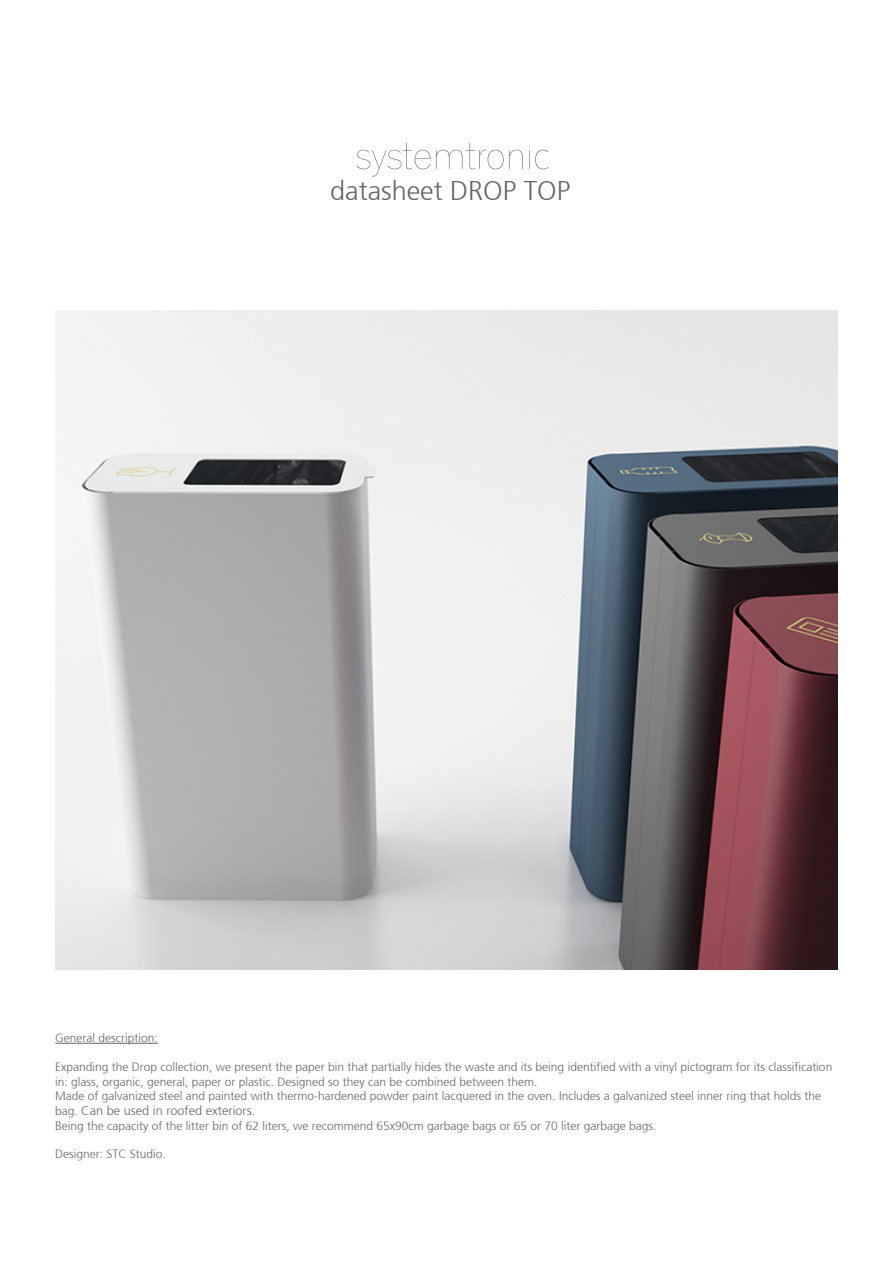
<style>
.page{position:relative;width:893px;height:1263px;background:#fff}
.page>*{position:absolute;margin:0;border:0;box-sizing:border-box;transform-origin:0 0}
.t1{font:300 27px "Frutiger 45";color:#636366}
.texto_descriptivo_de{font:300 12.75px "Frutiger 45";color:#636366}
.texto_descriptivo_de-2{font:300 12px/14.4px "Frutiger 45";color:#636366}
.s1{font-size:12px}
</style>
<div class="page">
<img style="left:55px;top:310px;width:783px;height:659px">
<svg style="left:357px;top:143px;width:166px;height:33px"></svg>
<svg style="left:529px;top:146px;width:19px;height:23px"></svg>
<hr style="left:55px;top:1043px;width:103px;height:1px;background:#636366">
<p class="t1" style="left:330px;top:175px;width:242px">datasheet DROP TOP</p>
<p class="texto_descriptivo_de-2" style="left:55px;top:1031px;width:104px">General description:</p>
<p class="texto_descriptivo_de-2" style="left:55px;top:1060px;width:778px">Expanding the Drop collection, we present the paper bin that partially hides the waste and its being identified with a vinyl pictogram for its classification in: glass, organic, general, paper or plastic. Designed so they can be combined between them.</p>
<p class="texto_descriptivo_de-2" style="left:55px;top:1089px;width:767px">Made of galvanized steel and painted with thermo-hardened powder paint lacquered in the oven. Includes a galvanized steel inner ring that holds the</p>
<p class="texto_descriptivo_de" style="left:55px;top:1104px;width:202px"><span class="s1">bag.</span> Can be used in roofed exteriors.</p>
<p class="texto_descriptivo_de-2" style="left:55px;top:1118px;width:603px">Being the capacity of the litter bin of 62 liters, we recommend 65x90cm garbage bags or 65 or 70 liter garbage bags.</p>
<p class="texto_descriptivo_de-2" style="left:55px;top:1147px;width:112px">Designer: STC Studio.</p>
</div>
